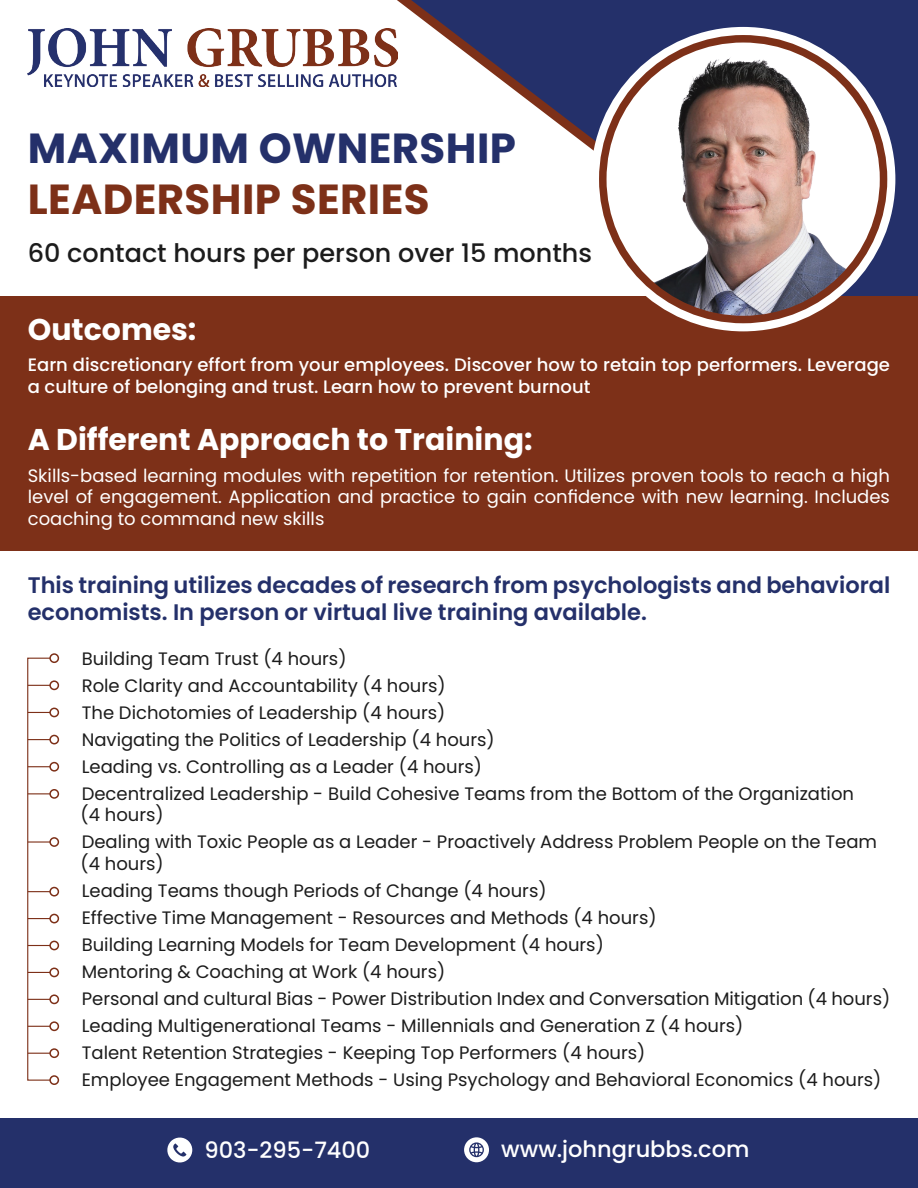
<style>
.page{position:relative;width:918px;height:1188px;background:#fff}
.page>*{position:absolute;margin:0;border:0;box-sizing:border-box;transform-origin:0 0}
.t1{font:700 42px "Poppins";letter-spacing:.01em;color:#24306a}
.t2{font:700 42px "Poppins";letter-spacing:.01em;color:#7d3018}
.t3{font:700 30px "Poppins";color:#fff}
.t4{font:500 25.5px "Poppins";color:#1c1c1c}
.t5{font:600 22.5px/27px "Poppins";color:#24306a}
.t6{font:500 22.5px "Poppins";color:#fff}
.t7{font:18px/27px "Poppins";color:#1c1c1c}
.t8{font:18px/21.6px "Poppins";color:#fff;text-align:justify}
.t9{font:500 18px/21.6px "Poppins";color:#fff}
</style>
<div class="page">
<img style="left:28px;top:29px;width:320px;height:57px">
<div style="left:0;top:1118px;width:918px;height:70px;background:#24306a"></div>
<svg style="left:167px;top:1137px;width:25px;height:26px"></svg>
<svg style="left:464px;top:1137px;width:25px;height:25px"></svg>
<div style="left:49px;top:653px;width:10px;height:10px;border:2px solid #7d3018;border-radius:50%"></div>
<div style="left:49px;top:680px;width:10px;height:10px;border:2px solid #7d3018;border-radius:50%"></div>
<div style="left:49px;top:735px;width:10px;height:9px;border:2px solid #7d3018;border-radius:50%"></div>
<div style="left:49px;top:708px;width:10px;height:9px;border:2px solid #7d3018;border-radius:50%"></div>
<div style="left:49px;top:762px;width:10px;height:10px;border:2px solid #7d3018;border-radius:50%"></div>
<div style="left:49px;top:789px;width:10px;height:10px;border:2px solid #7d3018;border-radius:50%"></div>
<div style="left:49px;top:837px;width:10px;height:10px;border:2px solid #7d3018;border-radius:50%"></div>
<div style="left:49px;top:887px;width:10px;height:10px;border:2px solid #7d3018;border-radius:50%"></div>
<div style="left:49px;top:914px;width:10px;height:9px;border:2px solid #7d3018;border-radius:50%"></div>
<div style="left:49px;top:941px;width:10px;height:9px;border:2px solid #7d3018;border-radius:50%"></div>
<div style="left:49px;top:968px;width:10px;height:9px;border:2px solid #7d3018;border-radius:50%"></div>
<div style="left:49px;top:1048px;width:10px;height:10px;border:2px solid #7d3018;border-radius:50%"></div>
<div style="left:49px;top:1075px;width:10px;height:10px;border:2px solid #7d3018;border-radius:50%"></div>
<svg style="left:29px;top:685px;width:20px;height:1px"></svg>
<svg style="left:29px;top:739px;width:20px;height:1px"></svg>
<svg style="left:29px;top:712px;width:20px;height:1px"></svg>
<svg style="left:29px;top:766px;width:20px;height:1px"></svg>
<svg style="left:29px;top:793px;width:20px;height:1px"></svg>
<hr style="left:28px;top:841px;width:22px;height:2px;background:#7d3018">
<svg style="left:29px;top:891px;width:20px;height:1px"></svg>
<svg style="left:29px;top:918px;width:20px;height:1px"></svg>
<svg style="left:29px;top:945px;width:20px;height:1px"></svg>
<svg style="left:29px;top:972px;width:20px;height:1px"></svg>
<svg style="left:29px;top:1053px;width:20px;height:1px"></svg>
<div style="left:49px;top:1021px;width:10px;height:10px;border:2px solid #7d3018;border-radius:50%"></div>
<svg style="left:29px;top:1026px;width:20px;height:1px"></svg>
<div style="left:49px;top:994px;width:10px;height:10px;border:2px solid #7d3018;border-radius:50%"></div>
<svg style="left:29px;top:999px;width:20px;height:1px"></svg>
<div style="left:27px;top:658px;width:24px;height:423px;border:1px solid #7d3018"></div>
<svg style="left:364px;top:0;width:554px;height:296px"></svg>
<div style="left:0;top:296px;width:918px;height:255px;background:#7d3018"></div>
<svg style="left:591px;top:27px;width:304px;height:304px"></svg>
<img style="left:641px;top:56px;width:209px;height:264px">
<div style="left:599px;top:35px;width:288px;height:288px;border:8px solid #7d3018;border-radius:50%"></div>
<h1 class="t1" style="left:28px;top:124px;width:490px">MAXIMUM OWNERSHIP</h1>
<h1 class="t2" style="left:28px;top:175px;width:403px">LEADERSHIP SERIES</h1>
<h3 class="t4" style="left:28px;top:239px;width:566px">60 contact hours per person over 15 months</h3>
<h2 class="t3" style="left:28px;top:312px;width:170px">Outcomes:</h2>
<p class="t9" style="left:28px;top:354px;width:864px">Earn discretionary effort from your employees. Discover how to retain top performers. Leverage a culture of belonging and trust. Learn how to prevent burnout</p>
<h2 class="t3" style="left:28px;top:422px;width:506px">A Different Approach to Training:</h2>
<p class="t8" style="left:28px;top:465px;width:864px">Skills-based learning modules with repetition for retention. Utilizes proven tools to reach a high level of engagement. Application and practice to gain confidence with new learning. Includes coaching to command new skills</p>
<p class="t5" style="left:28px;top:572px;width:864px">This training utilizes decades of research from psychologists and behavioral economists. In person or virtual live training available.</p>
<p class="t7" style="left:82px;top:645px;width:774px">Building Team Trust (4 hours)<br>Role Clarity and Accountability (4 hours)<br>The Dichotomies of Leadership (4 hours)<br>Navigating the Politics of Leadership (4 hours)<br>Leading vs. Controlling as a Leader (4 hours)<br>Decentralized Leadership - Build Cohesive Teams from the Bottom of the Organization</p>
<p class="t7" style="left:81px;top:802px;width:798px">(4 hours)<br>Dealing with Toxic People as a Leader - Proactively Address Problem People on the Team</p>
<p class="t7" style="left:81px;top:850px;width:811px">(4 hours)<br>Leading Teams though Periods of Change (4 hours)<br>Effective Time Management - Resources and Methods (4 hours)<br>Building Learning Models for Team Development (4 hours)<br>Mentoring &amp; Coaching at Work (4 hours)<br>Personal and cultural Bias - Power Distribution Index and Conversation Mitigation (4 hours)<br>Leading Multigenerational Teams - Millennials and Generation Z (4 hours)<br>Talent Retention Strategies - Keeping Top Performers (4 hours)<br>Employee Engagement Methods - Using Psychology and Behavioral Economics (4 hours)</p>
<p class="t6" style="left:204px;top:1137px;width:167px">903-295-7400</p>
<p class="t6" style="left:501px;top:1136px;width:250px">www.johngrubbs.com</p>
</div>
